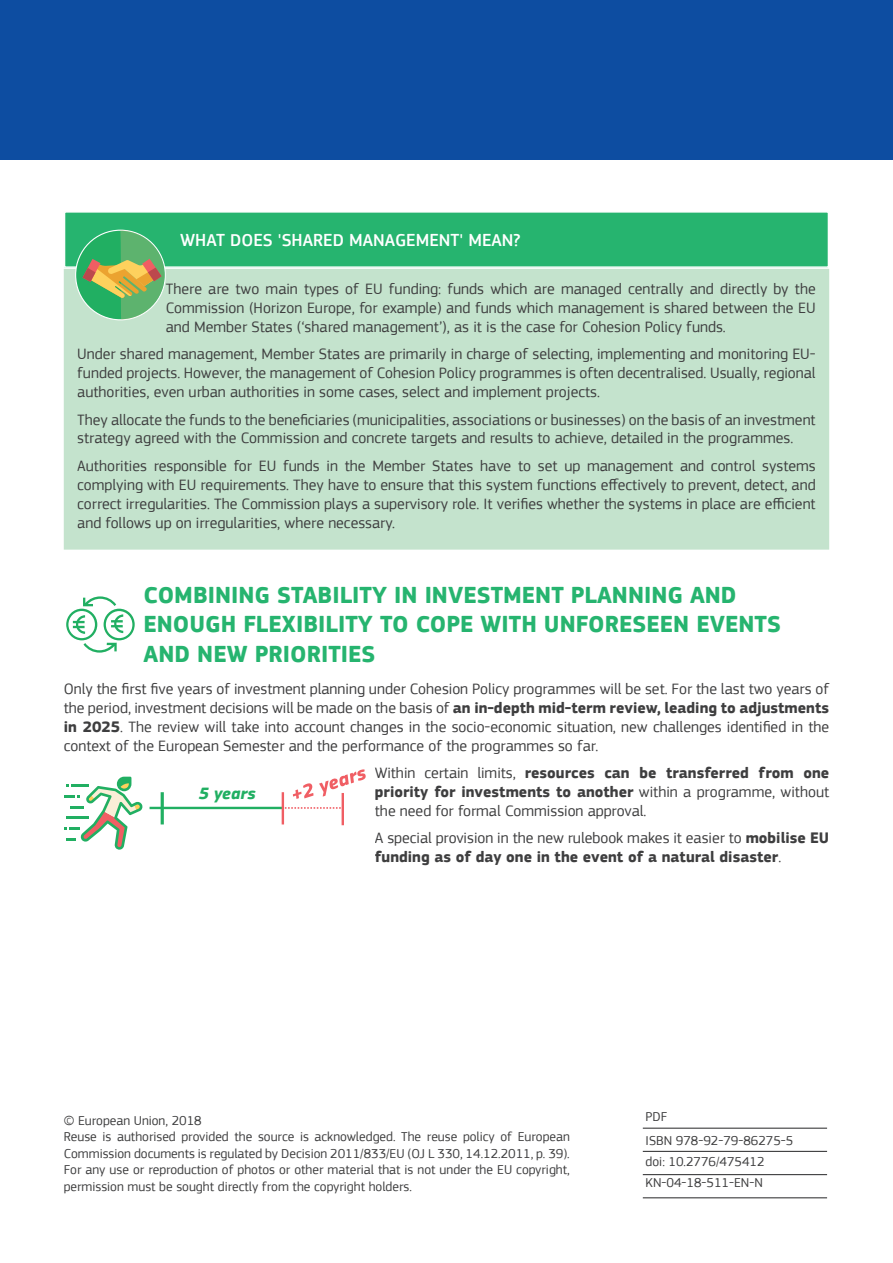
<style>
.page{position:relative;width:893px;height:1263px;background:#fff}
.page>*{position:absolute;margin:0;border:0;box-sizing:border-box;transform-origin:0 0}
.Sub-title_1{font:700 24px/29.7px "EC Square Sans Pro";color:#26b46f}
.Body_Text{font:500 18px "EC Square Sans Pro";color:#fff}
.t1{font:italic 700 16.95px "EC Square Sans Pro";color:#21af62}
.Body_Text-2{font:15.75px/18.9px "EC Square Sans Pro";color:#3e3e3f;text-align:justify}
.Body_Text-3{font:700 15.75px/18.9px "EC Square Sans Pro";color:#3e3e3f}
.Body_Text-4{font:13.5px/16.5px "EC Square Sans Pro";color:#3e3e3f}
.s1{font-weight:700}
.s2{font-weight:400}
</style>
<div class="page">
<div style="left:71px;top:276px;width:751px;height:267px;background:#c4e3cd"></div>
<div style="left:64px;top:269px;width:765px;height:281px;border:14px solid #c4e3cd"></div>
<div style="left:65px;top:212px;width:763px;height:55px;background:#26b46f"></div>
<div style="left:64px;top:211px;width:765px;height:57px;border:2px solid #fcfefd"></div>
<hr style="left:643px;top:1197px;width:184px;height:1px;background:#3e3e3f">
<hr style="left:643px;top:1127px;width:184px;height:2px;background:#3e3e3f">
<hr style="left:643px;top:1151px;width:184px;height:1px;background:#3e3e3f">
<hr style="left:643px;top:1174px;width:184px;height:1px;background:#3e3e3f">
<div style="left:76px;top:230px;width:89px;height:90px;background:#21af62;border-radius:50%"></div>
<svg style="left:83px;top:230px;width:81px;height:90px"></svg>
<svg style="left:66px;top:596px;width:69px;height:57px"></svg>
<svg style="left:64px;top:777px;width:79px;height:73px"></svg>
<hr style="left:150px;top:807px;width:132px;height:2px;background:#21af62">
<svg style="left:284px;top:807px;width:58px;height:2px"></svg>
<hr style="left:161px;top:792px;width:3px;height:32px;background:#21af62">
<hr style="left:282px;top:792px;width:2px;height:32px;background:#f05e64">
<hr style="left:342px;top:793px;width:2px;height:32px;background:#f05e64">
<svg style="left:293px;top:769px;width:73px;height:30px"></svg>
<div style="left:0;top:0;width:893px;height:160px;background:#0d4da1"></div>
<p class="Body_Text" style="left:180px;top:230px;width:342px">WHAT DOES 'SHARED MANAGEMENT' MEAN?</p>
<p class="Body_Text-2" style="left:166px;top:280px;width:651px">There are two main types of EU funding: funds which are managed centrally and directly by the Commission (Horizon Europe, for example) and funds which management is shared between the EU and Member States (‘shared management’), as it is the case for Cohesion Policy funds.</p>
<p class="Body_Text-2" style="left:77px;top:345px;width:740px">Under shared management, Member States are primarily in charge of selecting, implementing and monitoring EU&shy;funded projects. However, the management of Cohesion Policy programmes is often decentralised. Usually, regional authorities, even urban authorities in some cases, select and implement projects.</p>
<p class="Body_Text-2" style="left:77px;top:410px;width:740px">They allocate the funds to the beneficiaries (municipalities, associations or businesses) on the basis of an investment strategy agreed with the Commission and concrete targets and results to achieve, detailed in the programmes.</p>
<p class="Body_Text-2" style="left:77px;top:456px;width:740px">Authorities responsible for EU funds in the Member States have to set up management and control systems complying with EU requirements. They have to ensure that this system functions effectively to prevent, detect, and correct irregularities. The Commission plays a supervisory role. It verifies whether the systems in place are efficient and follows up on irregularities, where necessary.</p>
<p class="Sub-title_1" style="left:144px;top:581px;width:639px">COMBINING STABILITY IN INVESTMENT PLANNING AND<br>ENOUGH FLEXIBILITY TO COPE WITH UNFORESEEN EVENTS<br>AND NEW PRIORITIES</p>
<p class="Body_Text-2" style="left:64px;top:679px;width:767px">Only the first five years of investment planning under Cohesion Policy programmes will be set. For the last two years of the period, investment decisions will be made on the basis of <span class="s1">an in-depth mid-term review, leading to adjustments in 2025</span>. The review will take into account changes in the socio-economic situation, new challenges identified in the context of the European Semester and the performance of the programmes so far.</p>
<p class="Body_Text-2" style="left:375px;top:763px;width:456px">Within certain limits, <span class="s1">resources can be transferred from one priority for investments to another</span> within a programme, without the need for formal Commission approval.</p>
<p class="Body_Text-3" style="left:375px;top:829px;width:456px"><span class="s2">A special provision in the new rulebook makes it easier to</span> mobilise EU funding as of day one in the event of a natural disaster<span class="s2">.</span></p>
<p class="t1" style="left:199px;top:783px;width:59px">5 years</p>
<p class="Body_Text-4" style="left:64px;top:1112px;width:139px">© European Union, 2018</p>
<p class="Body_Text-4" style="left:64px;top:1128px;width:508px">Reuse is authorised provided the source is acknowledged. The reuse policy of European<br>Commission documents is regulated by Decision 2011/833/EU (OJ L 330, 14.12.2011, p. 39).</p>
<p class="Body_Text-4" style="left:64px;top:1161px;width:507px">For any use or reproduction of photos or other material that is not under the EU copyright, permission must be sought directly from the copyright holders.</p>
<p class="Body_Text-4" style="left:646px;top:1108px;width:23px">PDF</p>
<p class="Body_Text-4" style="left:646px;top:1132px;width:149px">ISBN 978-92-79-86275-5</p>
<p class="Body_Text-4" style="left:646px;top:1153px;width:121px">doi: 10.2776/475412</p>
<p class="Body_Text-4" style="left:646px;top:1175px;width:119px">KN-04-18-511-EN-N</p>
</div>
